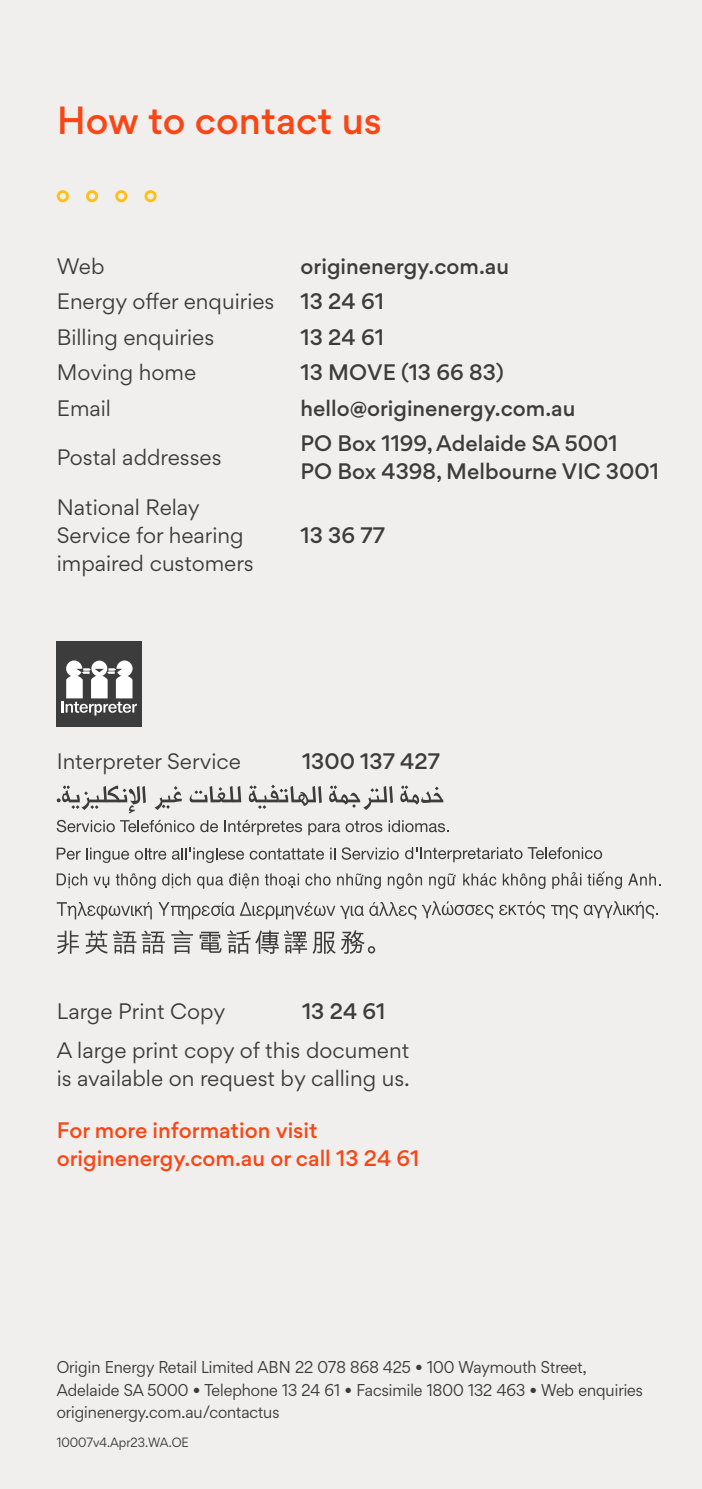
<style>
.page{position:relative;width:702px;height:1489px;background:#fff}
.page>*{position:absolute;margin:0;border:0;box-sizing:border-box;transform-origin:0 0}
.t1{font:500 35px "Origin Gordita";color:#fa4616}
.t2{font:20px/28px "Origin Gordita";color:#3c3c3c}
.t3{font:500 20px/28px "Origin Gordita";color:#3c3c3c}
.t4{font:500 20px/28px "Origin Gordita";color:#fa4616}
.t5{font:17.5px/22.5px "Origin Gordita Condensed";color:#3c3c3c}
.t6{font:13.75px "Origin Gordita Condensed";color:#3c3c3c}
</style>
<div class="page">
<div style="left:0;top:0;width:702px;height:1488px;background:#f0efed"></div>
<svg style="left:57px;top:190px;width:12px;height:12px"></svg>
<svg style="left:86px;top:190px;width:12px;height:12px"></svg>
<svg style="left:144px;top:190px;width:13px;height:12px"></svg>
<svg style="left:115px;top:190px;width:12px;height:12px"></svg>
<div style="left:57px;top:641px;width:85px;height:85px;background:#3c3c3c"></div>
<svg style="left:61px;top:660px;width:76px;height:55px"></svg>
<svg style="left:57px;top:819px;width:137px;height:13px"></svg>
<svg style="left:200px;top:820px;width:18px;height:12px"></svg>
<svg style="left:224px;top:819px;width:78px;height:16px"></svg>
<svg style="left:308px;top:820px;width:74px;height:15px"></svg>
<svg style="left:388px;top:820px;width:60px;height:12px"></svg>
<svg style="left:57px;top:847px;width:72px;height:16px"></svg>
<svg style="left:135px;top:848px;width:31px;height:11px"></svg>
<svg style="left:172px;top:847px;width:72px;height:16px"></svg>
<svg style="left:250px;top:848px;width:74px;height:11px"></svg>
<svg style="left:330px;top:847px;width:5px;height:12px"></svg>
<svg style="left:341px;top:847px;width:58px;height:12px"></svg>
<svg style="left:405px;top:847px;width:197px;height:15px"></svg>
<svg style="left:57px;top:873px;width:30px;height:15px"></svg>
<svg style="left:93px;top:876px;width:16px;height:11px"></svg>
<svg style="left:116px;top:873px;width:39px;height:16px"></svg>
<svg style="left:162px;top:873px;width:28px;height:15px"></svg>
<svg style="left:197px;top:876px;width:26px;height:12px"></svg>
<svg style="left:229px;top:873px;width:29px;height:15px"></svg>
<svg style="left:265px;top:873px;width:34px;height:14px"></svg>
<svg style="left:305px;top:873px;width:25px;height:12px"></svg>
<svg style="left:337px;top:873px;width:44px;height:16px"></svg>
<svg style="left:388px;top:873px;width:34px;height:16px"></svg>
<svg style="left:429px;top:873px;width:26px;height:16px"></svg>
<svg style="left:463px;top:873px;width:33px;height:12px"></svg>
<svg style="left:503px;top:873px;width:42px;height:16px"></svg>
<svg style="left:552px;top:872px;width:29px;height:16px"></svg>
<svg style="left:587px;top:871px;width:35px;height:18px"></svg>
<svg style="left:628px;top:873px;width:32px;height:12px"></svg>
<svg style="left:57px;top:902px;width:95px;height:17px"></svg>
<svg style="left:158px;top:902px;width:76px;height:17px"></svg>
<svg style="left:240px;top:901px;width:418px;height:18px"></svg>
<svg style="left:57px;top:785px;width:89px;height:28px"></svg>
<svg style="left:154px;top:786px;width:28px;height:24px"></svg>
<svg style="left:189px;top:786px;width:52px;height:16px"></svg>
<svg style="left:249px;top:784px;width:73px;height:25px"></svg>
<svg style="left:329px;top:785px;width:64px;height:25px"></svg>
<svg style="left:400px;top:785px;width:43px;height:19px"></svg>
<svg style="left:57px;top:930px;width:22px;height:23px"></svg>
<svg style="left:85px;top:930px;width:80px;height:23px"></svg>
<svg style="left:171px;top:930px;width:22px;height:23px"></svg>
<svg style="left:200px;top:931px;width:21px;height:21px"></svg>
<svg style="left:227px;top:930px;width:148px;height:23px"></svg>
<h1 class="t1" style="left:57px;top:94px;width:326px">How to contact us</h1>
<p class="t2" style="left:57px;top:251px;width:49px">Web</p>
<p class="t3" style="left:300px;top:252px;width:210px">originenergy.com.au</p>
<p class="t2" style="left:57px;top:287px;width:219px">Energy offer enquiries</p>
<p class="t3" style="left:300px;top:287px;width:85px">13 24 61</p>
<p class="t2" style="left:57px;top:322px;width:159px">Billing enquiries</p>
<p class="t3" style="left:300px;top:323px;width:85px">13 24 61</p>
<p class="t2" style="left:57px;top:358px;width:141px">Moving home</p>
<p class="t3" style="left:300px;top:358px;width:205px">13 MOVE (13 66 83)</p>
<p class="t2" style="left:57px;top:393px;width:56px">Email</p>
<p class="t3" style="left:300px;top:394px;width:276px">hello@originenergy.com.au</p>
<p class="t2" style="left:57px;top:443px;width:166px">Postal addresses</p>
<p class="t3" style="left:300px;top:429px;width:360px">PO Box 1199, Adelaide SA 5001<br>PO Box 4398, Melbourne VIC 3001</p>
<p class="t2" style="left:57px;top:492px;width:198px">National Relay<br>Service for hearing impaired customers</p>
<p class="t3" style="left:300px;top:521px;width:86px">13 36 77</p>
<p class="t2" style="left:57px;top:747px;width:186px">Interpreter Service</p>
<p class="t3" style="left:302px;top:747px;width:140px">1300 137 427</p>
<p class="t2" style="left:57px;top:997px;width:170px">Large Print Copy</p>
<p class="t3" style="left:302px;top:997px;width:85px">13 24 61</p>
<p class="t2" style="left:57px;top:1035px;width:354px">A large print copy of this document is available on request by calling us.</p>
<p class="t4" style="left:57px;top:1115px;width:364px">For more information visit originenergy.com.au or call 13 24 61</p>
<p class="t5" style="left:57px;top:1355px;width:587px">Origin Energy Retail Limited ABN 22 078 868 425 • 100 Waymouth Street,<br>Adelaide SA 5000 • Telephone 13 24 61 • Facsimile 1800 132 463 • Web enquiries originenergy.com.au/contactus</p>
<p class="t6" style="left:57px;top:1433px;width:134px">10007v4.Apr23.WA.OE</p>
</div>
